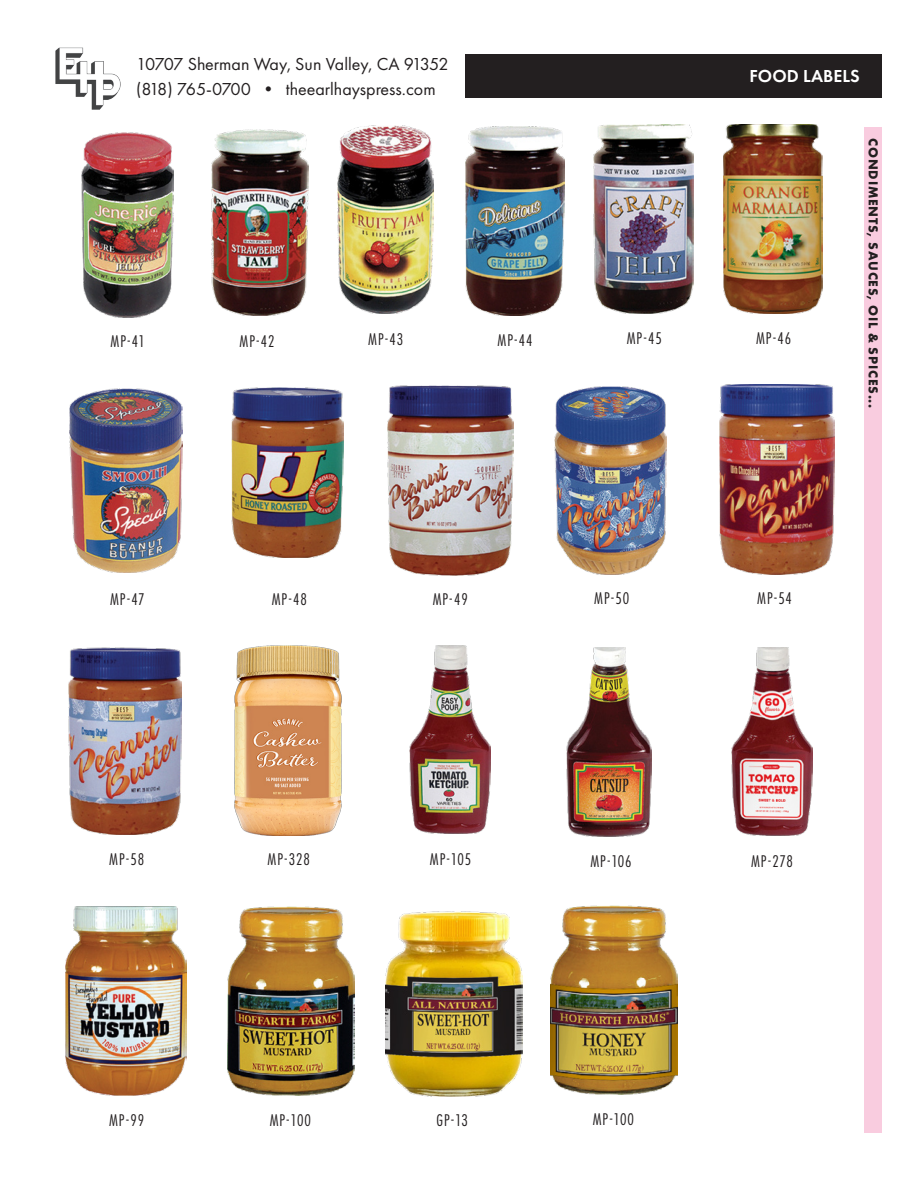
<style>
.page{position:relative;width:918px;height:1188px;background:#fff}
.page>*{position:absolute;margin:0;border:0;box-sizing:border-box;transform-origin:0 0}
.t1{font:18px/24.6px "Futura PT";color:#231f20}
.t2{font:600 18px "Futura PT";color:#fff}
.t3{font:17.55px "Futura PT Cond";letter-spacing:.05em;color:#231f20}
.t4{font:700 13.5px "Futura PT";letter-spacing:.06em;color:#231f20}
</style>
<div class="page">
<div style="left:465px;top:54px;width:417px;height:43px;background:#231f20"></div>
<img style="left:55px;top:47px;width:66px;height:63px">
<img style="left:82px;top:132px;width:92px;height:185px">
<img style="left:70px;top:388px;width:112px;height:184px">
<img style="left:554px;top:387px;width:113px;height:187px">
<img style="left:466px;top:127px;width:98px;height:189px">
<img style="left:338px;top:126px;width:96px;height:188px">
<img style="left:720px;top:385px;width:114px;height:189px">
<img style="left:594px;top:124px;width:99px;height:190px">
<img style="left:724px;top:124px;width:98px;height:190px">
<img style="left:387px;top:386px;width:126px;height:189px">
<img style="left:212px;top:129px;width:96px;height:186px">
<img style="left:231px;top:387px;width:113px;height:171px">
<img style="left:69px;top:647px;width:112px;height:187px">
<img style="left:234px;top:646px;width:108px;height:190px">
<div style="left:864px;top:128px;width:18px;height:1005px;background:#f9ccdf"></div>
<img style="left:410px;top:646px;width:81px;height:188px">
<img style="left:731px;top:648px;width:81px;height:188px">
<img style="left:385px;top:911px;width:138px;height:185px">
<img style="left:567px;top:648px;width:85px;height:188px">
<img style="left:65px;top:907px;width:122px;height:188px">
<img style="left:227px;top:907px;width:127px;height:189px">
<img style="left:550px;top:906px;width:127px;height:189px">
<p class="t1" style="left:136px;top:52px;width:314px">10707 Sherman Way, Sun Valley, CA 91352 (818) 765-0700 • theearlhayspress.com</p>
<p class="t2" style="left:750px;top:65px;width:112px">FOOD LABELS</p>
<p class="t3" style="left:111px;top:331px;width:36px">MP-41</p>
<p class="t3" style="left:240px;top:331px;width:37px">MP-42</p>
<p class="t3" style="left:368px;top:329px;width:37px">MP-43</p>
<p class="t3" style="left:498px;top:330px;width:37px">MP-44</p>
<p class="t3" style="left:627px;top:328px;width:37px">MP-45</p>
<p class="t3" style="left:756px;top:328px;width:37px">MP-46</p>
<p class="t4" style="left:882px;top:138px;width:272px;rotate:90deg">CONDIMENTS, SAUCES, OIL &amp; SPICES...</p>
<p class="t3" style="left:110px;top:589px;width:36px">MP-47</p>
<p class="t3" style="left:594px;top:588px;width:37px">MP-50</p>
<p class="t3" style="left:272px;top:589px;width:37px">MP-48</p>
<p class="t3" style="left:433px;top:589px;width:37px">MP-49</p>
<p class="t3" style="left:757px;top:588px;width:36px">MP-54</p>
<p class="t3" style="left:109px;top:849px;width:37px">MP-58</p>
<p class="t3" style="left:268px;top:849px;width:44px">MP-328</p>
<p class="t3" style="left:430px;top:849px;width:43px">MP-105</p>
<p class="t3" style="left:751px;top:851px;width:43px">MP-278</p>
<p class="t3" style="left:590px;top:851px;width:43px">MP-106</p>
<p class="t3" style="left:109px;top:1110px;width:37px">MP-99</p>
<p class="t3" style="left:270px;top:1110px;width:43px">MP-100</p>
<p class="t3" style="left:593px;top:1109px;width:43px">MP-100</p>
<p class="t3" style="left:437px;top:1110px;width:33px">GP-13</p>
</div>
